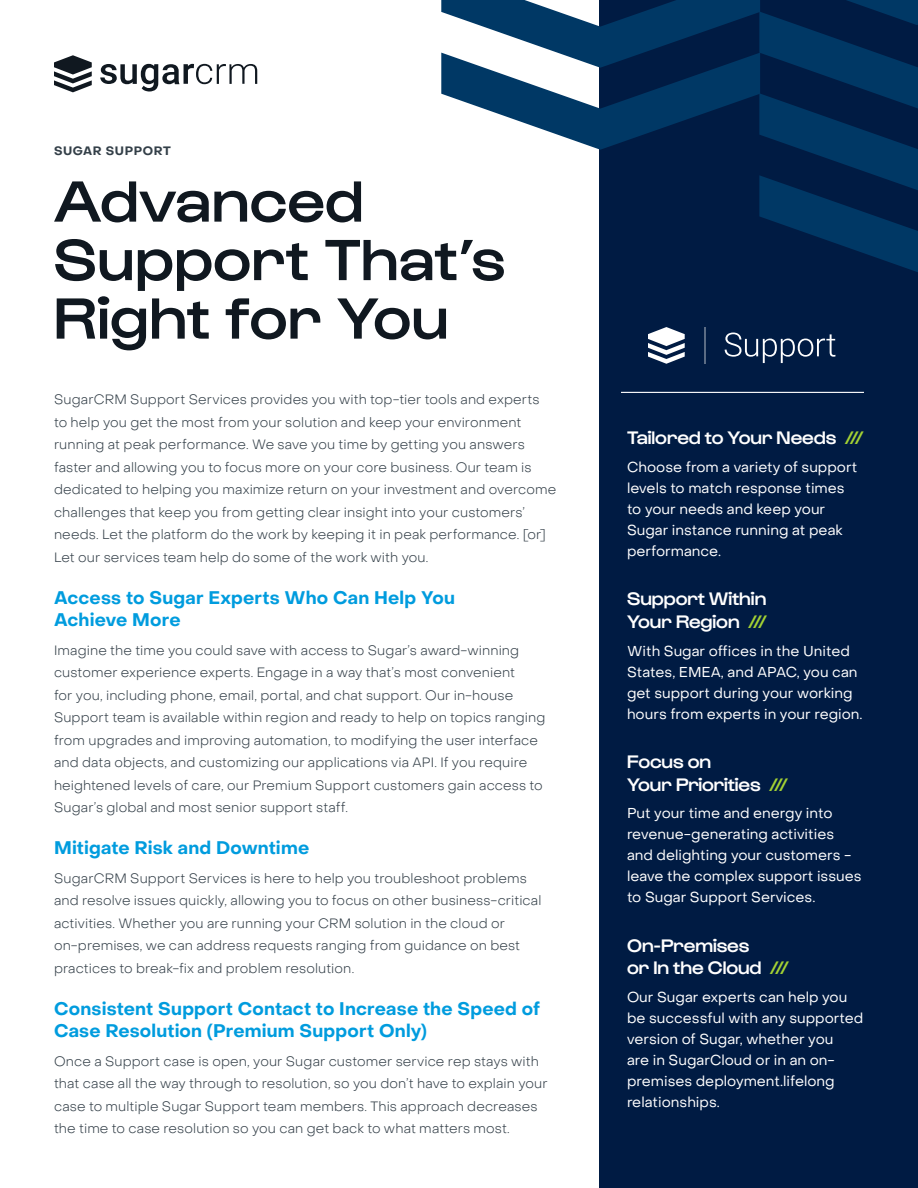
<style>
.page{position:relative;width:918px;height:1188px;background:#fff}
.page>*{position:absolute;margin:0;border:0;box-sizing:border-box;transform-origin:0 0}
.t1{font:500 60px/58.5px "Gustavo";letter-spacing:.005em;color:#101820}
.t2{font:500 18.75px/22.5px "Gustavo";letter-spacing:-.005em;color:#fff}
.t3{font:700 18px/22.5px "Object Sans";letter-spacing:.01em;color:#009cde}
.t4{font:14.25px/21px "Object Sans";color:#fff}
.t5{font:300 13.5px/22.5px "Object Sans";letter-spacing:.01em;color:#333f48}
.t6{font:700 12px "Object Sans";letter-spacing:.05em;color:#333f48}
.s1{color:#a4d233}
</style>
<div class="page">
<div style="left:599px;top:0;width:319px;height:1188px;background:#001b43"></div>
<svg style="left:441px;top:0;width:477px;height:272px"></svg>
<svg style="left:54px;top:55px;width:38px;height:37px"></svg>
<svg style="left:100px;top:64px;width:157px;height:28px"></svg>
<hr style="left:621px;top:392px;width:243px;height:1px;background:#fff">
<svg style="left:648px;top:327px;width:37px;height:37px"></svg>
<hr style="left:704px;top:327px;width:2px;height:37px;background:#e8e8e8">
<svg style="left:725px;top:333px;width:110px;height:30px"></svg>
<p class="t6" style="left:54px;top:144px;width:118px">SUGAR SUPPORT</p>
<h1 class="t1" style="left:54px;top:174px;width:453px">Advanced<br>Support That’s<br>Right for You</h1>
<p class="t5" style="left:54px;top:388px;width:504px">SugarCRM Support Services provides you with top-tier tools and experts<br>to help you get the most from your solution and keep your environment running at peak performance. We save you time by getting you answers faster and allowing you to focus more on your core business. Our team is dedicated to helping you maximize return on your investment and overcome challenges that keep you from getting clear insight into your customers’ needs. Let the platform do the work by keeping it in peak performance. [or] Let our services team help do some of the work with you.</p>
<h3 class="t3" style="left:54px;top:586px;width:402px">Access to Sugar Experts Who Can Help You<br>Achieve More</h3>
<p class="t5" style="left:54px;top:639px;width:493px">Imagine the time you could save with access to Sugar’s award-winning customer experience experts. Engage in a way that’s most convenient<br>for you, including phone, email, portal, and chat support. Our in-house Support team is available within region and ready to help on topics ranging from upgrades and improving automation, to modifying the user interface and data objects, and customizing our applications via API. If you require heightened levels of care, our Premium Support customers gain access to Sugar’s global and most senior support staff.</p>
<h3 class="t3" style="left:54px;top:837px;width:257px">Mitigate Risk and Downtime</h3>
<p class="t5" style="left:54px;top:867px;width:489px">SugarCRM Support Services is here to help you troubleshoot problems and resolve issues quickly, allowing you to focus on other business-critical activities. Whether you are running your CRM solution in the cloud or on-premises, we can address requests ranging from guidance on best practices to break-fix and problem resolution.</p>
<h3 class="t3" style="left:54px;top:997px;width:488px">Consistent Support Contact to Increase the Speed of<br>Case Resolution (Premium Support Only)</h3>
<p class="t5" style="left:54px;top:1050px;width:495px">Once a Support case is open, your Sugar customer service rep stays with that case all the way through to resolution, so you don’t have to explain your case to multiple Sugar Support team members. This approach decreases the time to case resolution so you can get back to what matters most.</p>
<h2 class="t2" style="left:627px;top:427px;width:238px">Tailored to Your Needs <span class="s1">///</span></h2>
<p class="t4" style="left:627px;top:457px;width:232px">Choose from a variety of support levels to match response times to your needs and keep your<br>Sugar instance running at peak performance.</p>
<h2 class="t2" style="left:627px;top:589px;width:142px">Support Within<br>Your Region <span class="s1">///</span></h2>
<p class="t4" style="left:627px;top:640px;width:237px">With Sugar offices in the United<br>States, EMEA, and APAC, you can get support during your working hours from experts in your region.</p>
<h2 class="t2" style="left:627px;top:751px;width:163px">Focus on<br>Your Priorities <span class="s1">///</span></h2>
<p class="t4" style="left:627px;top:803px;width:236px">Put your time and energy into revenue-generating activities and delighting your customers - leave the complex support issues to Sugar Support Services.</p>
<h2 class="t2" style="left:627px;top:935px;width:164px">On-Premises<br>or In the Cloud <span class="s1">///</span></h2>
<p class="t4" style="left:627px;top:987px;width:238px">Our Sugar experts can help you be successful with any supported version of Sugar, whether you<br>are in SugarCloud or in an on&shy;premises deployment.lifelong relationships.</p>
</div>
